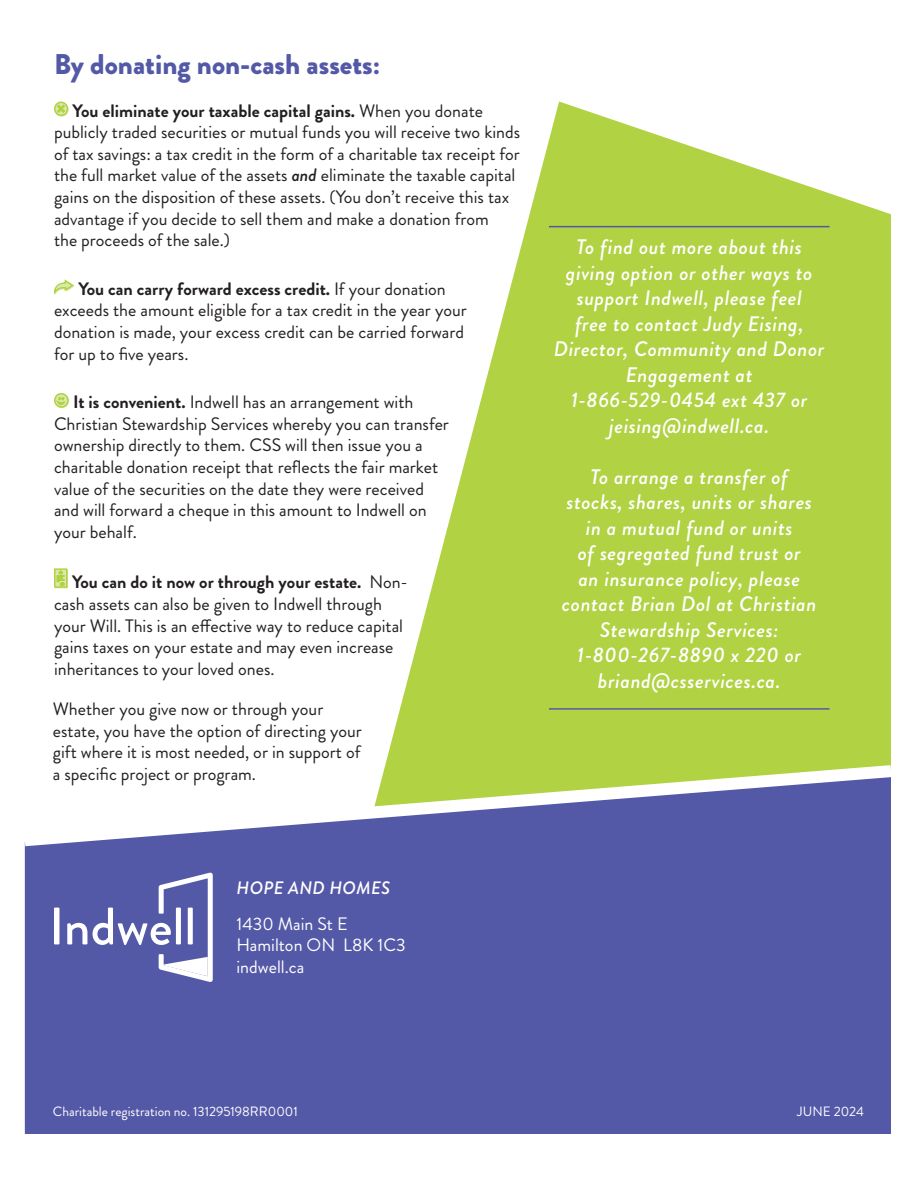
<style>
.page{position:relative;width:918px;height:1188px;background:#fff}
.page>*{position:absolute;margin:0;border:0;box-sizing:border-box;transform-origin:0 0}
.t1{font:900 28.5px "Brandon Grotesque";color:#5459a7}
.Quote_Text_3{font:italic 500 21px/25.5px "Brandon Grotesque";letter-spacing:.025em;color:#fff;text-align:center}
.t2{font:18px/21.6px "Brandon Grotesque";color:#231f20}
.t3{font:18px "Brandon Grotesque";color:#fff}
.t4{font:italic 500 18px "Brandon Grotesque";letter-spacing:.02em;color:#fff}
.t5{font:13.5px "Brandon Grotesque";color:#fff}
.s1{font-weight:700}
.s2{font-weight:500;font-style:italic}
</style>
<div class="page">
<svg style="left:387px;top:102px;width:504px;height:656px;fill:#b0d243"></svg>
<div style="left:25px;top:853px;width:866px;height:281px;background:#5459a7"></div>
<svg style="left:54px;top:101px;width:15px;height:16px"></svg>
<svg style="left:54px;top:279px;width:20px;height:16px"></svg>
<svg style="left:54px;top:393px;width:15px;height:15px"></svg>
<svg style="left:54px;top:568px;width:14px;height:21px"></svg>
<div style="left:54px;top:908px;width:5px;height:36px;background:#fff"></div>
<svg style="left:67px;top:923px;width:20px;height:21px"></svg>
<svg style="left:93px;top:873px;width:120px;height:109px"></svg>
<hr style="left:549px;top:226px;width:280px;height:1px;background:#5459a7">
<hr style="left:549px;top:708px;width:280px;height:2px;background:#5459a7">
<svg style="left:24px;top:758px;width:867px;height:95px"></svg>
<p class="t1" style="left:54px;top:44px;width:328px">By donating non-cash assets:</p>
<p class="t2" style="left:54px;top:100px;width:468px;text-indent:19px"><span class="s1">You eliminate your taxable capital gains.</span> When you donate publicly traded securities or mutual funds you will receive two kinds of tax savings: a tax credit in the form of a charitable tax receipt for the full market value of the assets <span class="s2">and</span> eliminate the taxable capital gains on the disposition of these assets. (You don’t receive this tax advantage if you decide to sell them and make a donation from<br>the proceeds of the sale.)</p>
<p class="t2" style="left:54px;top:278px;width:414px;text-indent:24px"><span class="s1">You can carry forward excess credit.</span> If your donation exceeds the amount eligible for a tax credit in the year your donation is made, your excess credit can be carried forward for up to five years.</p>
<p class="t2" style="left:54px;top:391px;width:397px;text-indent:19px"><span class="s1">It is convenient.</span> Indwell has an arrangement with Christian Stewardship Services whereby you can transfer ownership directly to them. CSS will then issue you a charitable donation receipt that reflects the fair market value of the securities on the date they were received and will forward a cheque in this amount to Indwell on your behalf.</p>
<p class="t2" style="left:54px;top:572px;width:356px;text-indent:18px"><span class="s1">You can do it now or through your estate.</span> Non&shy;cash assets can also be given to Indwell through your Will. This is an effective way to reduce capital gains taxes on your estate and may even increase inheritances to your loved ones.</p>
<p class="t2" style="left:53px;top:698px;width:310px">Whether you give now or through your estate, you have the option of directing your gift where it is most needed, or in support of a specific project or program.</p>
<p class="Quote_Text_3" style="left:554px;top:235px;width:272px">To find out more about this giving option or other ways to support Indwell, please feel<br>free to contact Judy Eising,<br>Director, Community and Donor<br>Engagement at<br>1-866-529-0454 ext 437 or jeising@indwell.ca.</p>
<p class="Quote_Text_3" style="left:562px;top:464px;width:256px">To arrange a transfer of stocks, shares, units or shares in a mutual fund or units<br>of segregated fund trust or<br>an insurance policy, please contact Brian Dol at Christian<br>Stewardship Services:<br>1-800-267-8890 x 220 or briand@csservices.ca.</p>
<p class="t4" style="left:237px;top:876px;width:155px">HOPE AND HOMES</p>
<p class="t3" style="left:237px;top:911px;width:113px">1430 Main St E</p>
<p class="t3" style="left:237px;top:933px;width:171px">Hamilton ON L8K 1C3</p>
<p class="t3" style="left:237px;top:954px;width:69px">indwell.ca</p>
<p class="t5" style="left:53px;top:1103px;width:246px">Charitable registration no. 131295198RR0001</p>
<p class="t5" style="left:797px;top:1103px;width:68px">JUNE 2024</p>
</div>
